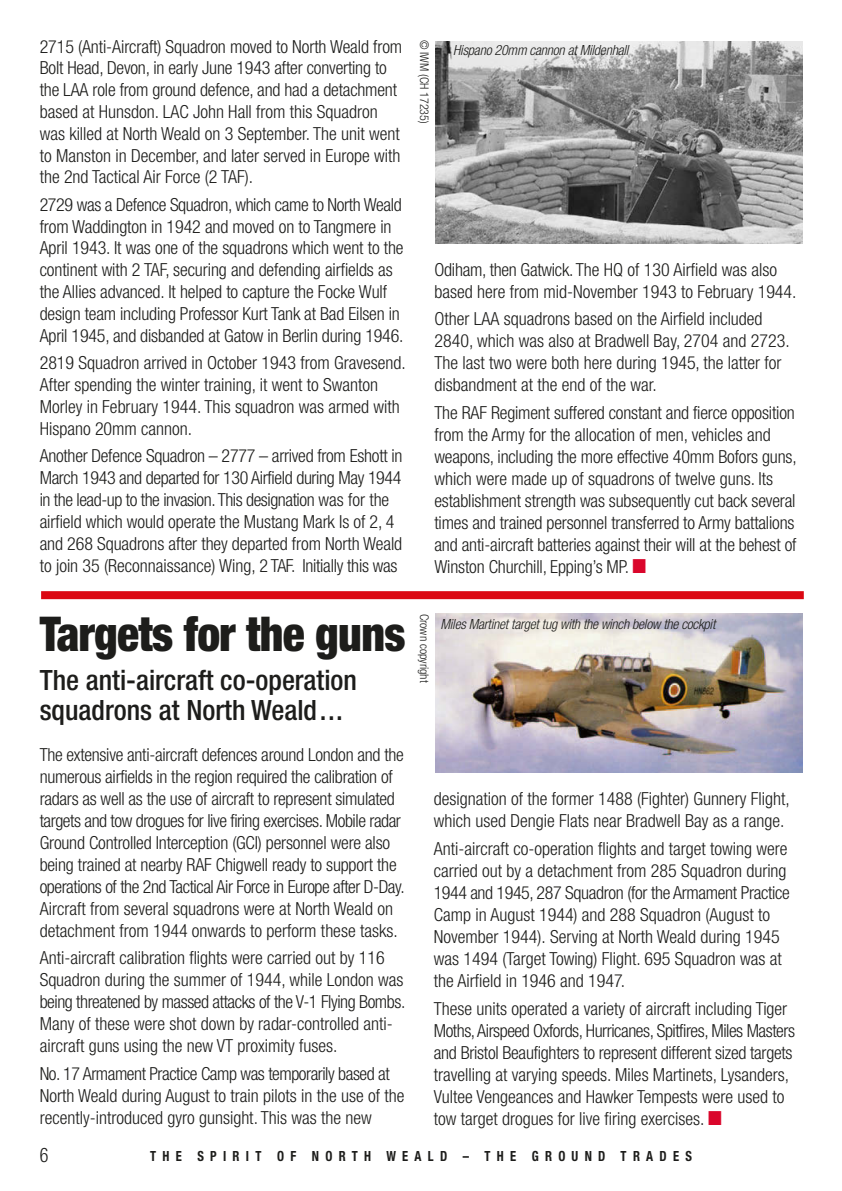
<style>
.page{position:relative;width:842px;height:1191px;background:#fff}
.page>*{position:absolute;margin:0;border:0;box-sizing:border-box;transform-origin:0 0}
.t1{font:900 condensed 48px "Helvetica Neue";letter-spacing:-.015em;color:#1d1d1b;scale:.95 1}
.t2{font:500 condensed 28px/30px "Helvetica Neue";color:#1d1d1b}
.t3{font:300 condensed 20px "Helvetica Neue";color:#1d1d1b;scale:.9 1}
.t4{font:300 condensed 18px/22px "Helvetica Neue";letter-spacing:-.005em;color:#1d1d1b}
.t5{font:italic 300 condensed 14px "Helvetica Neue";color:#1d1d1b}
.t6{font:700 condensed 14px "Helvetica Neue";letter-spacing:.5em;color:#1d1d1b;scale:.9 1}
.t7{font:300 condensed 12px "Helvetica Neue";color:#1d1d1b}
.s1{color:#da062b}
</style>
<div class="page">
<div style="left:41px;top:591px;width:763px;height:8px;background:#db0812"></div>
<img style="left:435px;top:41px;width:367px;height:202px">
<img style="left:435px;top:613px;width:367px;height:159px">
<p class="t4" style="left:40px;top:37px;width:364px">2715 (Anti-Aircraft) Squadron moved to North Weald from Bolt Head, Devon, in early June 1943 after converting to the LAA role from ground defence, and had a detachment based at Hunsdon. LAC John Hall from this Squadron was killed at North Weald on 3 September. The unit went to Manston in December, and later served in Europe with the 2nd Tactical Air Force (2 TAF).</p>
<p class="t4" style="left:40px;top:195px;width:365px">2729 was a Defence Squadron, which came to North Weald from Waddington in 1942 and moved on to Tangmere in April 1943. It was one of the squadrons which went to the continent with 2 TAF, securing and defending airfields as the Allies advanced. It helped to capture the Focke Wulf design team including Professor Kurt Tank at Bad Eilsen in April 1945, and disbanded at Gatow in Berlin during 1946.</p>
<p class="t4" style="left:40px;top:353px;width:368px">2819 Squadron arrived in October 1943 from Gravesend.<br>After spending the winter training, it went to Swanton Morley in February 1944. This squadron was armed with Hispano 20mm cannon.</p>
<p class="t4" style="left:40px;top:446px;width:364px">Another Defence Squadron – 2777 – arrived from Eshott in March 1943 and departed for 130 Airfield during May 1944 in the lead-up to the invasion. This designation was for the airfield which would operate the Mustang Mark Is of 2, 4 and 268 Squadrons after they departed from North Weald to join 35 (Reconnaissance) Wing, 2 TAF. Initially this was</p>
<p class="t7" style="left:429px;top:40px;width:85px;rotate:90deg">© IWM (CH 17235)</p>
<p class="t5" style="left:453px;top:45px;width:179px">Hispano 20mm cannon atMildenhall</p>
<p class="t4" style="left:434px;top:260px;width:344px">Odiham, then Gatwick. The HQ of 130 Airfield was also</p>
<p class="t4" style="left:434px;top:279px;width:363px;line-height:27.4px">based here from mid-November 1943 to February 1944.<br>Other LAA squadrons based on the Airfield included</p>
<p class="t4" style="left:434px;top:331px;width:357px">2840, which was also at Bradwell Bay, 2704 and 2723.<br>The last two were both here during 1945, the latter for disbandment at the end of the war.</p>
<p class="t4" style="left:434px;top:403px;width:364px">The RAF Regiment suffered constant and fierce opposition from the Army for the allocation of men, vehicles and weapons, including the more effective 40mm Bofors guns, which were made up of squadrons of twelve guns. Its establishment strength was subsequently cut back several times and trained personnel transferred to Army battalions and anti-aircraft batteries against their will at the behest of Winston Churchill, Epping’s MP. <span class="s1">■</span></p>
<h1 class="t1" style="left:40px;top:617px;width:386px">Targets for the guns</h1>
<h3 class="t2" style="left:40px;top:667px;width:319px">The anti-aircraft co-operation squadrons at North Weald...</h3>
<p class="t4" style="left:40px;top:745px;width:366px">The extensive anti-aircraft defences around London and the numerous airfields in the region required the calibration of radars as well as the use of aircraft to represent simulated targets and tow drogues for live firing exercises. Mobile radar Ground Controlled Interception (GCI) personnel were also being trained at nearby RAF Chigwell ready to support the operations of the 2nd Tactical Air Force in Europe after D-Day.<br>Aircraft from several squadrons were at North Weald on detachment from 1944 onwards to perform these tasks.</p>
<p class="t4" style="left:40px;top:948px;width:367px">Anti-aircraft calibration flights were carried out by 116<br>Squadron during the summer of 1944, while London was being threatened by massed attacks of the V-1 Flying Bombs.<br>Many of these were shot down by radar-controlled anti&shy;aircraft guns using the new VT proximity fuses.</p>
<p class="t4" style="left:40px;top:1064px;width:366px">No. 17 Armament Practice Camp was temporarily based at<br>North Weald during August to train pilots in the use of the recently-introduced gyro gunsight. This was the new</p>
<p class="t7" style="left:429px;top:613px;width:70px;rotate:90deg">Crown copyright</p>
<p class="t5" style="left:440px;top:619px;width:279px">MilesMartinettargettug with the winch below the cockpit</p>
<p class="t4" style="left:434px;top:789px;width:358px">designation of the former 1488 (Fighter) Gunnery Flight,</p>
<p class="t4" style="left:434px;top:808px;width:355px;line-height:27.6px">which used Dengie Flats near Bradwell Bay as a range.<br>Anti-aircraft co-operation flights and target towing were</p>
<p class="t4" style="left:434px;top:861px;width:357px">carried out by a detachment from 285 Squadron during 1944 and 1945, 287 Squadron (for the Armament Practice Camp in August 1944) and 288 Squadron (August to November 1944). Serving at North Weald during 1945 was 1494 (Target Towing) Flight. 695 Squadron was at the Airfield in 1946 and 1947.</p>
<p class="t4" style="left:434px;top:998px;width:363px">These units operated a variety of aircraft including Tiger Moths, Airspeed Oxfords, Hurricanes, Spitfires, Miles Masters and Bristol Beaufighters to represent different sized targets travelling at varying speeds. Miles Martinets, Lysanders, Vultee Vengeances and Hawker Tempests were used to tow target drogues for live firing exercises. <span class="s1">■</span></p>
<p class="t3" style="left:40px;top:1147px;width:11px">6</p>
<p class="t6" style="left:150px;top:1148px;width:604px">THE SPIRIT OF NORTH WEALD – THE GROUND TRADES</p>
</div>
